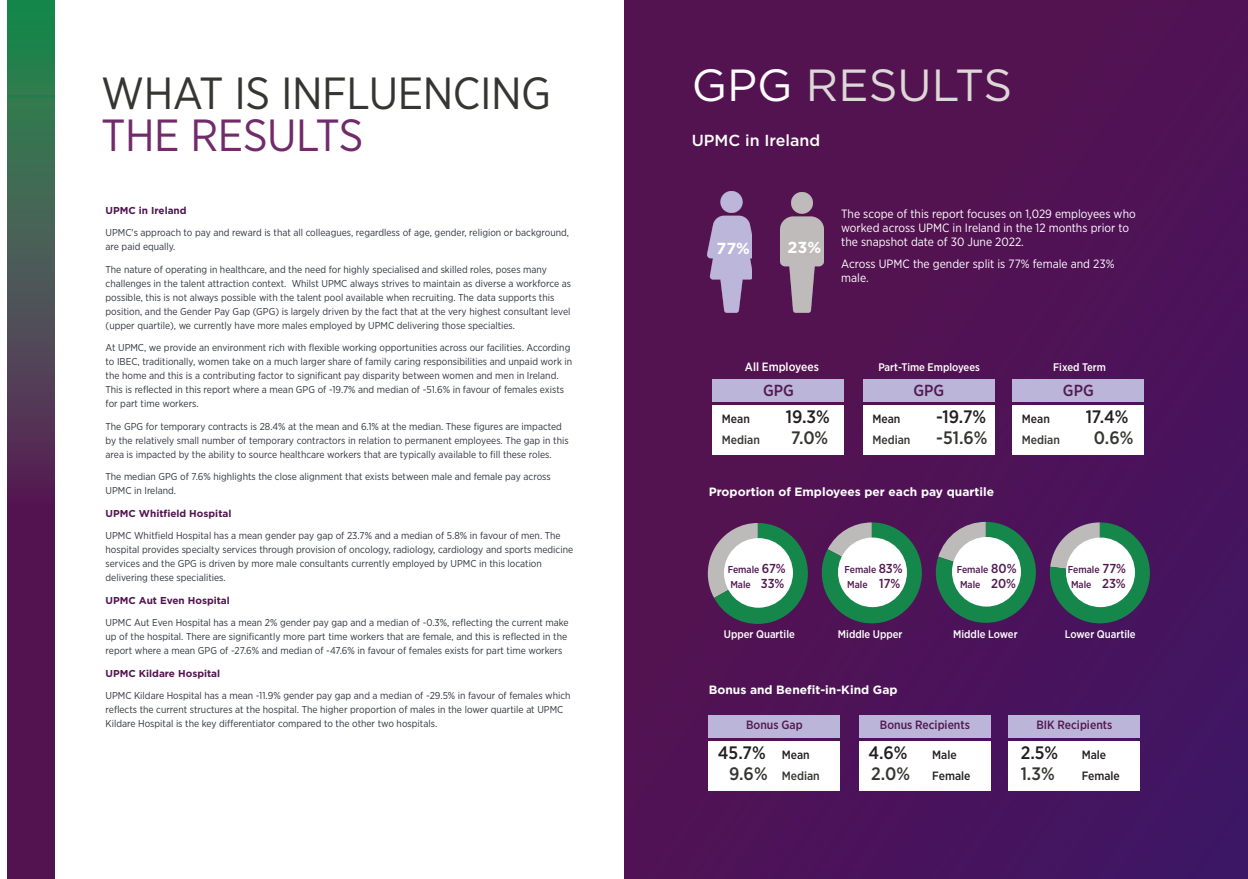
<style>
.page{position:relative;width:1248px;height:879px;background:#fff}
.page>*{position:absolute;margin:0;border:0;box-sizing:border-box;transform-origin:0 0}
.Front_Title_IRL{font:45px/42px "Gotham Narrow";letter-spacing:-.01em;color:#353532}
.t1{font:45px "Gotham";color:#dcd8d5}
.t2{font:500 18px "Gotham Narrow";color:#231f20}
.t3{font:500 18px "Gotham Narrow";color:#353532}
.t4{font:500 16px "Gotham";color:#fff}
.t5{font:500 16px "Gotham Narrow";color:#521851}
.t6{font:700 16px "Gotham";color:#fff}
.BodyCopy_IRL{font:12px/14px "Gotham Narrow";color:#fff}
.t7{font:700 12px "Gotham";color:#fff}
.t8{font:500 12px "Gotham Narrow";color:#231f20}
.t9{font:500 12px "Gotham Narrow";color:#521851}
.t10{font:500 12px "Gotham Narrow";color:#353532}
.t11{font:500 12px "Gotham Narrow";color:#fff}
.t12{font:500 11px "Gotham Narrow";color:#fff}
.BodyCopy_IRL-2{font:10px/14px "Gotham Narrow";color:#323640}
.BodyCopy_IRL-3{font:700 10px "Gotham";color:#531350}
.t13{font:500 10px "Gotham Narrow";color:#521851}
.s1{color:#712a6a}
.s2{color:#fff}
.s3{font-size:13px}
.s4{font-size:12px}
.s5{font-size:18px}
.s6{font-size:18px;color:#353532}
</style>
<div class="page">
<div style="left:624px;top:0;width:623px;height:879px;background:linear-gradient(to right,#551450,#4a145d)"></div>
<div style="left:1012px;top:379px;width:131px;height:23px;background:#bbb5d9"></div>
<div style="left:1012px;top:405px;width:131px;height:49px;background:#fff"></div>
<div style="left:863px;top:379px;width:131px;height:23px;background:#bbb5d9"></div>
<div style="left:863px;top:405px;width:131px;height:49px;background:#fff"></div>
<div style="left:712px;top:379px;width:132px;height:23px;background:#bbb5d9"></div>
<div style="left:712px;top:405px;width:132px;height:49px;background:#fff"></div>
<img style="left:707px;top:192px;width:44px;height:120px">
<img style="left:780px;top:193px;width:43px;height:119px">
<div style="left:1008px;top:715px;width:131px;height:23px;background:#bbb5d9"></div>
<div style="left:1008px;top:741px;width:131px;height:49px;background:#fff"></div>
<div style="left:859px;top:715px;width:131px;height:23px;background:#bbb5d9"></div>
<div style="left:859px;top:741px;width:131px;height:49px;background:#fff"></div>
<div style="left:708px;top:715px;width:132px;height:23px;background:#bbb5d9"></div>
<div style="left:708px;top:741px;width:132px;height:49px;background:#fff"></div>
<svg style="left:8px;top:0;width:46px;height:879px;background:#493b51"></svg>
<svg style="left:1049px;top:522px;width:100px;height:101px;background:#416762"></svg>
<svg style="left:700px;top:523px;width:107px;height:101px;background:#506264"></svg>
<div style="left:724px;top:538px;width:68px;height:70px;background:#fff;border-radius:50%"></div>
<svg style="left:821px;top:522px;width:100px;height:101px;background:#3d655b"></svg>
<div style="left:837px;top:537px;width:69px;height:70px;background:#fff;border-radius:50%"></div>
<svg style="left:935px;top:522px;width:100px;height:101px;background:#40665f"></svg>
<div style="left:951px;top:537px;width:69px;height:69px;background:#fff;border-radius:50%"></div>
<div style="left:1065px;top:537px;width:69px;height:70px;background:#fff;border-radius:50%"></div>
<p class="Front_Title_IRL" style="left:101px;top:71px;width:451px">WHAT IS INFLUENCING<br><span class="s1">THE RESULTS</span></p>
<p class="BodyCopy_IRL-3" style="left:106px;top:204px;width:82px">UPMC in Ireland</p>
<p class="BodyCopy_IRL-2" style="left:106px;top:225px;width:465px">UPMC's approach to pay and reward is that all colleagues, regardless of age, gender, religion or background, are paid equally.</p>
<p class="BodyCopy_IRL-2" style="left:106px;top:262px;width:467px">The nature of operating in healthcare, and the need for highly specialised and skilled roles, poses many challenges in the talent attraction context. Whilst UPMC always strives to maintain as diverse a workforce as possible, this is not always possible with the talent pool available when recruiting. The data supports this position, and the Gender Pay Gap (GPG) is largely driven by the fact that at the very highest consultant level (upper quartile), we currently have more males employed by UPMC delivering those specialties.</p>
<p class="BodyCopy_IRL-2" style="left:106px;top:340px;width:468px">At UPMC, we provide an environment rich with flexible working opportunities across our facilities. According to IBEC, traditionally, women take on a much larger share of family caring responsibilities and unpaid work in the home and this is a contributing factor to significant pay disparity between women and men in Ireland.<br>This is reflected in this report where a mean GPG of -19.7% and median of -51.6% in favour of females exists for part time workers.</p>
<p class="BodyCopy_IRL-2" style="left:106px;top:419px;width:464px">The GPG for temporary contracts is 28.4% at the mean and 6.1% at the median. These figures are impacted by the relatively small number of temporary contractors in relation to permanent employees. The gap in this area is impacted by the ability to source healthcare workers that are typically available to fill these roles.</p>
<p class="BodyCopy_IRL-2" style="left:106px;top:469px;width:446px">The median GPG of 7.6% highlights the close alignment that exists between male and female pay across<br>UPMC in Ireland.</p>
<p class="BodyCopy_IRL-3" style="left:106px;top:507px;width:127px">UPMC Whitfield Hospital</p>
<p class="BodyCopy_IRL-2" style="left:106px;top:528px;width:469px">UPMC Whitfield Hospital has a mean gender pay gap of 23.7% and a median of 5.8% in favour of men. The hospital provides specialty services through provision of oncology, radiology, cardiology and sports medicine services and the GPG is driven by more male consultants currently employed by UPMC in this location delivering these specialities.</p>
<p class="BodyCopy_IRL-3" style="left:106px;top:594px;width:126px">UPMC Aut Even Hospital</p>
<p class="BodyCopy_IRL-2" style="left:106px;top:615px;width:464px">UPMC Aut Even Hospital has a mean 2% gender pay gap and a median of -0.3%, reflecting the current make up of the hospital. There are significantly more part time workers that are female, and this is reflected in the report where a mean GPG of -27.6% and median of -47.6% in favour of females exists for part time workers</p>
<p class="BodyCopy_IRL-3" style="left:106px;top:667px;width:116px">UPMC Kildare Hospital</p>
<p class="BodyCopy_IRL-2" style="left:106px;top:688px;width:466px">UPMC Kildare Hospital has a mean -11.9% gender pay gap and a median of -29.5% in favour of females which reflects the current structures at the hospital. The higher proportion of males in the lower quartile at UPMC<br>Kildare Hospital is the key differentiator compared to the other two hospitals.</p>
<p class="t1" style="left:691px;top:57px;width:322px"><span class="s2">GPG</span> RESULTS</p>
<p class="t4" style="left:691px;top:130px;width:130px">UPMC in Ireland</p>
<p class="t6" style="left:716px;top:239px;width:35px">77%</p>
<p class="t6" style="left:787px;top:238px;width:35px">23%</p>
<p class="BodyCopy_IRL" style="left:841px;top:206px;width:296px">The scope of this report focuses on 1,029 employees who worked across UPMC in Ireland in the 12 months prior to the snapshot date of 30 June 2022.</p>
<p class="BodyCopy_IRL" style="left:841px;top:257px;width:275px">Across UPMC the gender split is 77% female and 23% male.</p>
<p class="t11" style="left:745px;top:359px;width:75px">All Employees</p>
<p class="t12" style="left:878px;top:360px;width:103px">Part-Time Employees</p>
<p class="t12" style="left:1053px;top:360px;width:54px">Fixed Term</p>
<p class="t5" style="left:763px;top:381px;width:32px">GPG</p>
<p class="t5" style="left:913px;top:381px;width:32px">GPG</p>
<p class="t5" style="left:1062px;top:381px;width:32px">GPG</p>
<p class="t8" style="left:722px;top:411px;width:30px">Mean</p>
<p class="t2" style="left:785px;top:405px;width:46px">19.3%</p>
<p class="t10" style="left:722px;top:432px;width:40px">Median</p>
<p class="t3" style="left:791px;top:426px;width:39px">7.0%</p>
<p class="t8" style="left:872px;top:411px;width:30px">Mean</p>
<p class="t2" style="left:936px;top:405px;width:52px">-19.7%</p>
<p class="t10" style="left:872px;top:432px;width:40px">Median</p>
<p class="t3" style="left:936px;top:426px;width:53px">-51.6%</p>
<p class="t8" style="left:1021px;top:411px;width:30px">Mean</p>
<p class="t2" style="left:1085px;top:405px;width:44px">17.4%</p>
<p class="t10" style="left:1021px;top:432px;width:40px">Median</p>
<p class="t3" style="left:1093px;top:426px;width:41px">0.6%</p>
<p class="t7" style="left:708px;top:484px;width:287px">Proportion of Employees per each pay quartile</p>
<p class="t13" style="left:727px;top:563px;width:60px">Female <span class="s3">67%</span></p>
<p class="t13" style="left:730px;top:578px;width:56px">Male <span class="s3">33%</span></p>
<p class="t13" style="left:844px;top:563px;width:60px">Female <span class="s3">83%</span></p>
<p class="t13" style="left:847px;top:578px;width:55px">Male <span class="s3">17%</span></p>
<p class="t13" style="left:956px;top:563px;width:61px">Female <span class="s3">80%</span></p>
<p class="t13" style="left:960px;top:578px;width:57px">Male <span class="s3">20%</span></p>
<p class="t13" style="left:1067px;top:563px;width:60px">Female <span class="s3">77%</span></p>
<p class="t13" style="left:1070px;top:578px;width:56px">Male <span class="s3">23%</span></p>
<p class="t12" style="left:723px;top:627px;width:72px">Upper Quartile</p>
<p class="t12" style="left:837px;top:627px;width:66px">Middle Upper</p>
<p class="t12" style="left:953px;top:627px;width:66px">Middle Lower</p>
<p class="t12" style="left:1064px;top:627px;width:72px">Lower Quartile</p>
<p class="t7" style="left:708px;top:683px;width:190px">Bonus and Benefit-in-Kind Gap</p>
<p class="t9" style="left:746px;top:717px;width:58px">Bonus Gap</p>
<p class="t2" style="left:718px;top:741px;width:93px">45.7% <span class="s4">Mean</span></p>
<p class="t10" style="left:729px;top:768px;width:92px"><span class="s5">9.6%</span> Median</p>
<p class="t9" style="left:879px;top:717px;width:92px">Bonus Recipients</p>
<p class="t2" style="left:868px;top:741px;width:41px">4.6%</p>
<p class="t8" style="left:932px;top:747px;width:26px">Male</p>
<p class="t8" style="left:871px;top:768px;width:101px"><span class="s6">2.0%</span> Female</p>
<p class="t9" style="left:1036px;top:717px;width:77px">BIK Recipients</p>
<p class="t2" style="left:1020px;top:741px;width:39px">2.5%</p>
<p class="t8" style="left:1081px;top:747px;width:26px">Male</p>
<p class="t3" style="left:1020px;top:762px;width:36px">1.3%</p>
<p class="t8" style="left:1081px;top:768px;width:40px">Female</p>
</div>
